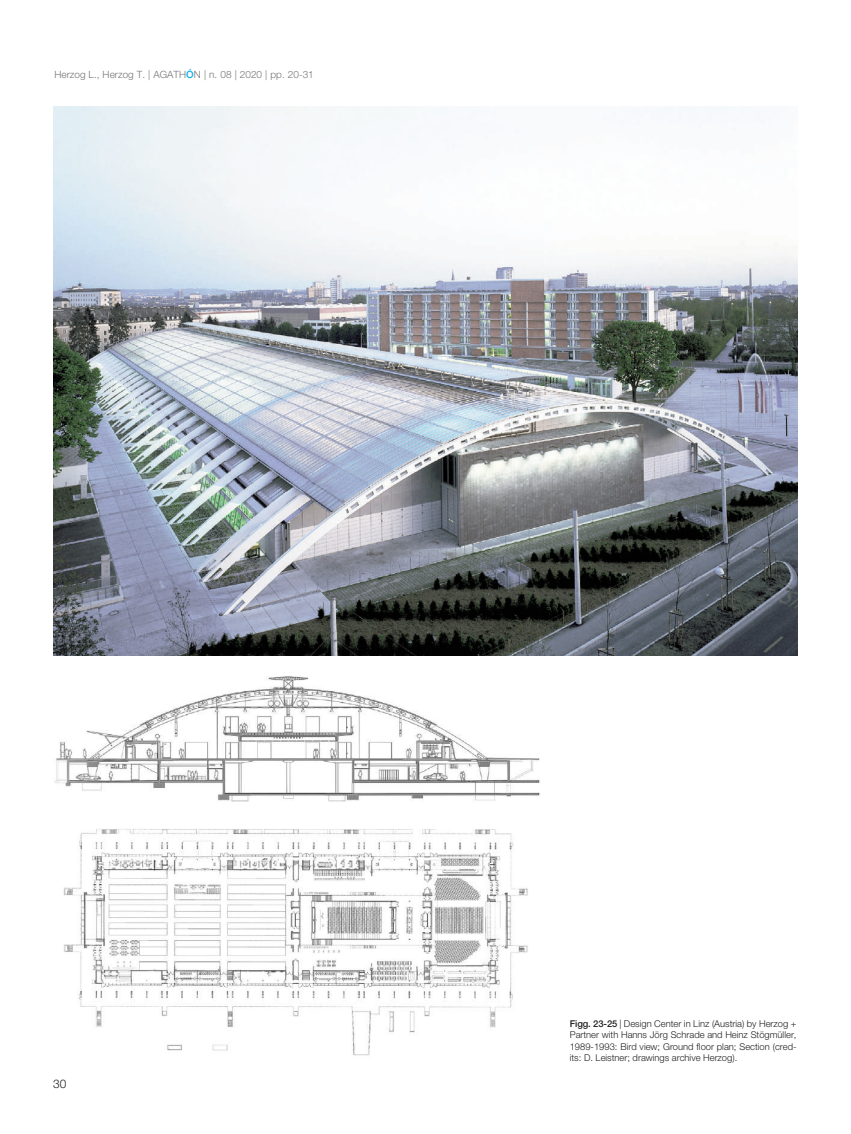
<style>
.page{position:relative;width:851px;height:1134px;background:#fff}
.page>*{position:absolute;margin:0;border:0;box-sizing:border-box;transform-origin:0 0}
.t1{font:300 11.88px "Helvetica Neue LT Std";color:#231f20}
.t2{font:300 10px "Helvetica Neue LT Std";color:#777574}
.t3{font:300 9.38px/11.2px "Helvetica Neue LT Std";color:#231f20;text-align:justify}
.s1{font-weight:500;color:#00aeef}
.s2{font-weight:500}
</style>
<div class="page">
<img style="left:53px;top:106px;width:744px;height:550px">
<img style="left:55px;top:676px;width:485px;height:126px">
<img style="left:63px;top:829px;width:465px;height:227px">
<p class="t2" style="left:54px;top:70px;width:261px">Herzog L., Herzog T. | AGATH<span class="s1">Ó</span>N | n. 08 | 2020 | pp. 20-31</p>
<p class="t1" style="left:53px;top:1079px;width:15px">30</p>
<p class="t3" style="left:569px;top:1019px;width:228px"><span class="s2">Figg. 23-25</span> | Design Center in Linz (Austria) by Herzog + Partner with Hanns Jörg Schrade and Heinz Stögmüller, 1989-1993: Bird view; Ground floor plan; Section (cred&shy;its: D. Leistner; drawings archive Herzog).</p>
</div>
